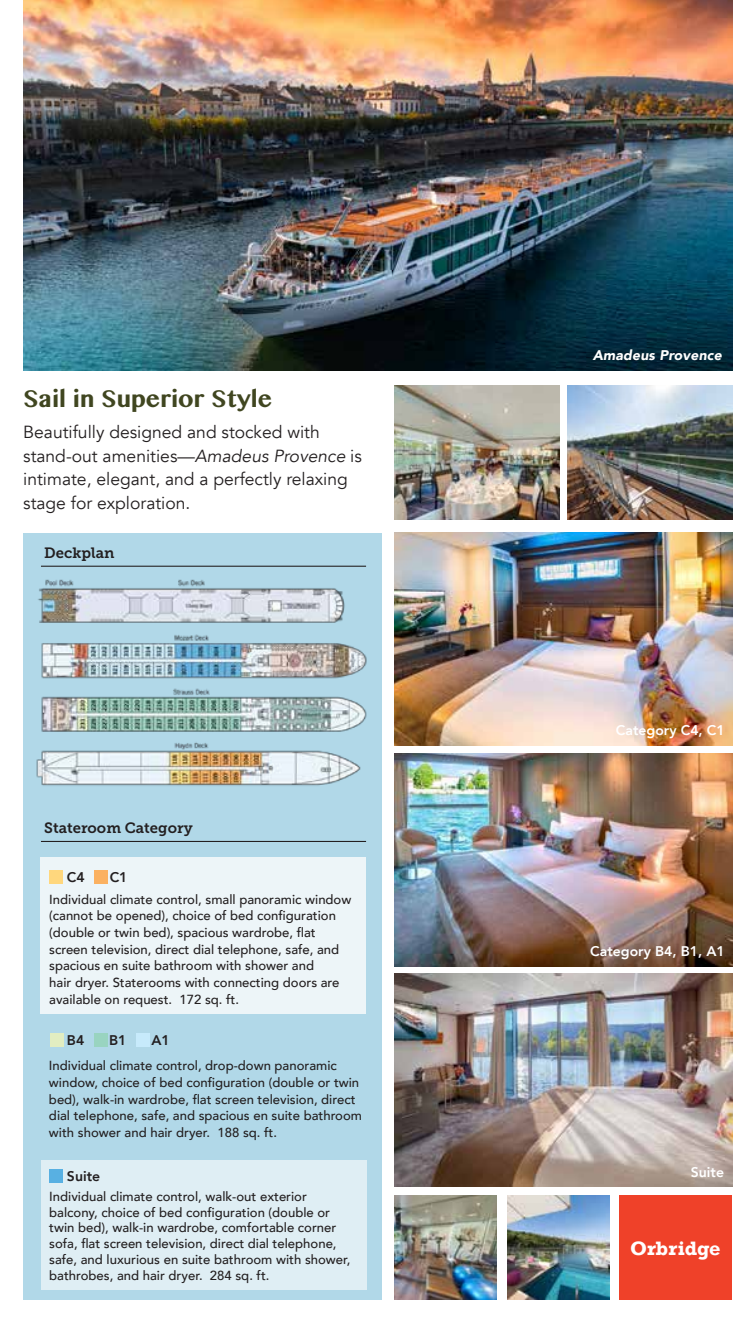
<style>
.page{position:relative;width:756px;height:1323px;background:#fff}
.page>*{position:absolute;margin:0;border:0;box-sizing:border-box;transform-origin:0 0}
.t1{font:700 28px "Khmer MN";color:#404620}
.t2{font:700 19.95px "Rockwell";color:#fff}
.t3{font:17.5px/23.6px "Avenir";color:#231f20}
.t4{font:14.88px "Museo Slab 700";color:#231f20}
.t5{font:800 14px "Avenir";color:#fff}
.t6{font:800 14px "Avenir";color:#231f20}
.t7{font:italic 900 14px "Avenir";letter-spacing:.01em;color:#fff}
.t8{font:500 13.12px/16.6px "Avenir";color:#231f20}
.s1{font-style:italic}
</style>
<div class="page">
<div style="left:619px;top:1195px;width:113px;height:104px;background:#ef4129"></div>
<img style="left:24px;top:0;width:708px;height:370px">
<img style="left:507px;top:1195px;width:103px;height:104px">
<img style="left:394px;top:754px;width:338px;height:212px">
<img style="left:394px;top:533px;width:338px;height:212px">
<img style="left:394px;top:974px;width:338px;height:212px">
<img style="left:394px;top:386px;width:166px;height:134px">
<img style="left:567px;top:386px;width:165px;height:134px">
<img style="left:394px;top:1195px;width:103px;height:104px">
<div style="left:24px;top:533px;width:358px;height:766px;background:#b1d8e8"></div>
<hr style="left:41px;top:841px;width:325px;height:1px;background:#231f20">
<div style="left:41px;top:1160px;width:325px;height:130px;background:#dfeef4"></div>
<div style="left:49px;top:1169px;width:14px;height:13px;background:#58b0e2"></div>
<img style="left:36px;top:579px;width:331px;height:207px">
<div style="left:94px;top:1033px;width:14px;height:14px;background:#99d4c0"></div>
<div style="left:50px;top:1033px;width:14px;height:14px;background:#e2edc1"></div>
<div style="left:137px;top:1033px;width:13px;height:14px;background:#c7eafb"></div>
<hr style="left:41px;top:566px;width:325px;height:1px;background:#231f20">
<div style="left:41px;top:858px;width:325px;height:156px;background:#edf5f8"></div>
<div style="left:94px;top:870px;width:14px;height:14px;background:#fbb161"></div>
<div style="left:49px;top:870px;width:14px;height:14px;background:#ffd77d"></div>
<h1 class="t1" style="left:23px;top:381px;width:251px">Sail in Superior Style</h1>
<h3 class="t3" style="left:23px;top:421px;width:340px">Beautifully designed and stocked with stand-out amenities—<span class="s1">Amadeus Provence</span> is intimate, elegant, and a perfectly relaxing stage for exploration.</h3>
<p class="t4" style="left:44px;top:544px;width:72px">Deckplan</p>
<p class="t4" style="left:44px;top:819px;width:150px">Stateroom Category</p>
<p class="t6" style="left:67px;top:866px;width:19px">C4</p>
<p class="t6" style="left:110px;top:866px;width:19px">C1</p>
<p class="t8" style="left:49px;top:890px;width:304px">Individual climate control, small panoramic window (cannot be opened), choice of bed configuration (double or twin bed), spacious wardrobe, flat screen television, direct dial telephone, safe, and spacious en suite bathroom with shower and<br>hair dryer. Staterooms with connecting doors are available on request. 172 sq. ft.</p>
<p class="t6" style="left:67px;top:1029px;width:19px">B4</p>
<p class="t6" style="left:109px;top:1029px;width:19px">B1</p>
<p class="t6" style="left:151px;top:1029px;width:20px">A1</p>
<p class="t8" style="left:49px;top:1057px;width:315px">Individual climate control, drop-down panoramic window, choice of bed configuration (double or twin bed), walk-in wardrobe, flat screen television, direct dial telephone, safe, and spacious en suite bathroom with shower and hair dryer. 188 sq. ft.</p>
<p class="t6" style="left:67px;top:1165px;width:35px">Suite</p>
<p class="t8" style="left:49px;top:1188px;width:303px;line-height:15.8px">Individual climate control, walk-out exterior balcony, choice of bed configuration (double or twin bed), walk-in wardrobe, comfortable corner sofa, flat screen television, direct dial telephone, safe, and luxurious en suite bathroom with shower, bathrobes, and hair dryer. 284 sq. ft.</p>
<p class="t7" style="left:593px;top:343px;width:131px">Amadeus Provence</p>
<p class="t5" style="left:616px;top:720px;width:110px">Category C4, C1</p>
<p class="t5" style="left:590px;top:941px;width:136px">Category B4, B1, A1</p>
<p class="t5" style="left:691px;top:1161px;width:35px">Suite</p>
<h2 class="t2" style="left:630px;top:1236px;width:92px">Orbridge</h2>
</div>
